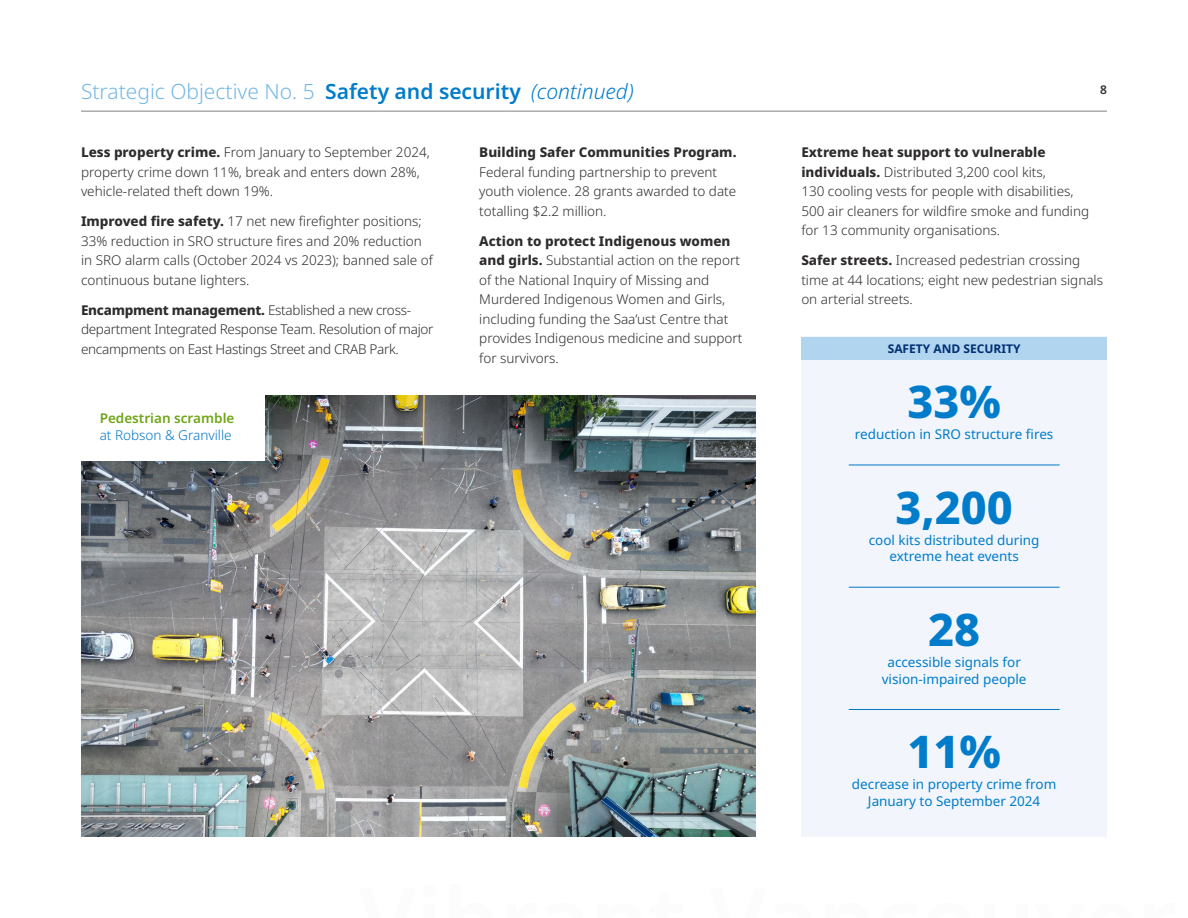
<style>
.page{position:relative;width:1188px;height:918px;background:#fff}
.page>*{position:absolute;margin:0;border:0;box-sizing:border-box;transform-origin:0 0}
._9_-_Large_Callout{font:800 45px "Noto Sans";color:#007ccb}
._1_-_Small_Title__D{font:300 21px "Noto Sans";color:#73b8e5}
._6_-_Body__D{font:300 13.5px/19.5px "Noto Sans";color:#2e2b2c}
._9_-_Small_Callout{font:13.5px/16.5px "Noto Sans";color:#007ccb;text-align:center}
._6_-_Body__D-2{font:300 13.5px/19.5px "Noto Sans";letter-spacing:-.02em;color:#2e2b2c}
._8_-_Caption__D{font:600 13.5px/16.5px "Noto Sans";color:#6ea516}
._5_-_Line_Break__O{font:700 12px "Noto Sans";color:#002f73}
.t1{font:600 12px "Noto Sans";color:#2e2b2c}
.s1{font-weight:600;color:#007ccb}
.s2{font-style:italic;color:#007ccb}
.s3{font-weight:800}
.s4{font-weight:300;color:#0076c8}
</style>
<div class="page">
<hr style="left:81px;top:111px;width:1026px;height:1px;background:#808285">
<img style="left:81px;top:395px;width:675px;height:442px">
<div style="left:80px;top:394px;width:185px;height:66px;background:#fff"></div>
<div style="left:801px;top:337px;width:306px;height:500px;background:#f2f6fc"></div>
<hr style="left:849px;top:465px;width:211px;height:1px;background:#0076c8">
<hr style="left:849px;top:587px;width:211px;height:1px;background:#0076c8">
<hr style="left:849px;top:709px;width:211px;height:1px;background:#0076c8">
<div style="left:801px;top:337px;width:306px;height:22px;background:#b1d4ef"></div>
<p class="_1_-_Small_Title__D" style="left:81px;top:77px;width:554px">Strategic Objective No. 5 <span class="s1">Safety and security</span> <span class="s2">(continued)</span></p>
<p class="_6_-_Body__D" style="left:81px;top:143px;width:350px"><span class="s3">Less property crime.</span> From January to September 2024, property crime down 11%, break and enters down 28%, vehicle-related theft down 19%.</p>
<p class="_6_-_Body__D" style="left:81px;top:212px;width:354px"><span class="s3">Improved fire safety.</span> 17 net new firefighter positions; 33% reduction in SRO structure fires and 20% reduction in SRO alarm calls (October 2024 vs 2023); banned sale of continuous butane lighters.</p>
<p class="_6_-_Body__D-2" style="left:81px;top:300px;width:354px"><span class="s3">Encampment management.</span> Established a new cross&shy;department Integrated Response Team. Resolution of major encampments on East Hastings Street and CRAB Park.</p>
<p class="_8_-_Caption__D" style="left:100px;top:411px;width:136px">Pedestrian scramble <span class="s4">at Robson &amp; Granville</span></p>
<p class="_6_-_Body__D" style="left:479px;top:143px;width:259px"><span class="s3">Building Safer Communities Program.<br></span>Federal funding partnership to prevent youth violence. 28 grants awarded to date totalling $2.2 million.</p>
<p class="_6_-_Body__D" style="left:479px;top:231px;width:265px"><span class="s3">Action to protect Indigenous women and girls.</span> Substantial action on the report of the National Inquiry of Missing and Murdered Indigenous Women and Girls, including funding the Saa’ust Centre that provides Indigenous medicine and support for survivors.</p>
<p class="t1" style="left:1100px;top:81px;width:8px">8</p>
<p class="_6_-_Body__D" style="left:801px;top:143px;width:289px"><span class="s3">Extreme heat support to vulnerable individuals.</span> Distributed 3,200 cool kits,<br>130 cooling vests for people with disabilities, 500 air cleaners for wildfire smoke and funding for 13 community organisations.</p>
<p class="_6_-_Body__D" style="left:801px;top:251px;width:303px"><span class="s3">Safer streets.</span> Increased pedestrian crossing time at 44 locations; eight new pedestrian signals on arterial streets.</p>
<p class="_5_-_Line_Break__O" style="left:888px;top:340px;width:134px">SAFETY AND SECURITY</p>
<p class="_9_-_Large_Callout" style="left:907px;top:369px;width:95px">33%</p>
<p class="_9_-_Small_Callout" style="left:855px;top:426px;width:200px">reduction in SRO structure fires</p>
<p class="_9_-_Large_Callout" style="left:896px;top:475px;width:119px">3,200</p>
<p class="_9_-_Small_Callout" style="left:869px;top:532px;width:172px">cool kits distributed during extreme heat events</p>
<p class="_9_-_Large_Callout" style="left:928px;top:597px;width:54px">28</p>
<p class="_9_-_Small_Callout" style="left:882px;top:654px;width:146px">accessible signals for vision-impaired people</p>
<p class="_9_-_Large_Callout" style="left:907px;top:719px;width:95px">11%</p>
<p class="_9_-_Small_Callout" style="left:852px;top:777px;width:206px">decrease in property crime from<br>January to September 2024</p>
</div>
